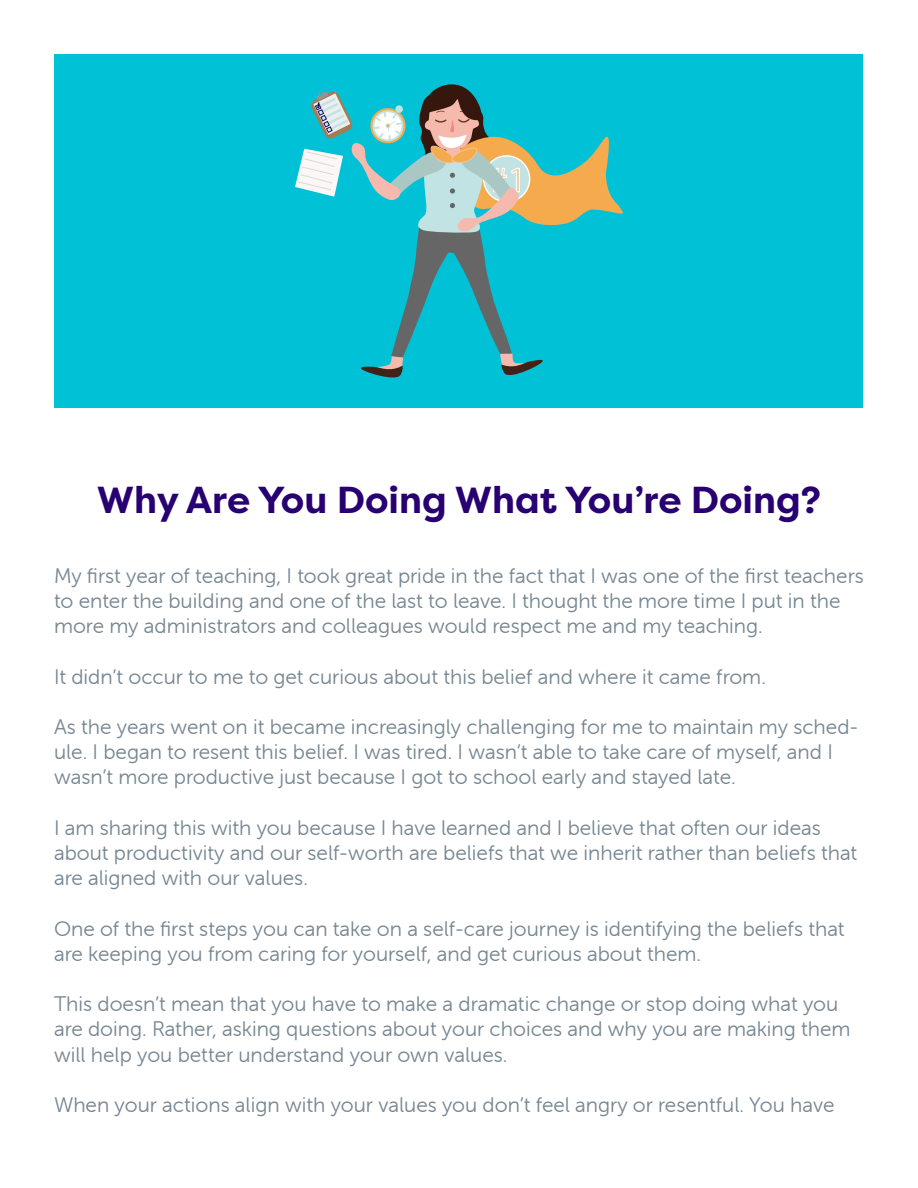
<style>
.page{position:relative;width:918px;height:1188px;background:#fff}
.page>*{position:absolute;margin:0;border:0;box-sizing:border-box;transform-origin:0 0}
.t1{font:700 37.5px "Filson Pro";color:#280071}
.t2{font:36px "Myriad Pro";color:#f7cf9e}
.t3{font:21px/25.2px "Museo Sans Rounded 300";color:#768692}
</style>
<div class="page">
<div style="left:54px;top:54px;width:808px;height:354px;background:#00c1d5"></div>
<svg style="left:295px;top:84px;width:328px;height:294px"></svg>
<h2 class="t2" style="left:490px;top:157px;width:38px">#1</h2>
<p class="t1" style="left:97px;top:476px;width:726px">Why Are You Doing What You’re Doing?</p>
<p class="t3" style="left:54px;top:563px;width:811px">My first year of teaching, I took great pride in the fact that I was one of the first teachers to enter the building and one of the last to leave. I thought the more time I put in the more my administrators and colleagues would respect me and my teaching.</p>
<p class="t3" style="left:54px;top:664px;width:713px">It didn’t occur to me to get curious about this belief and where it came from.</p>
<p class="t3" style="left:54px;top:714px;width:806px">As the years went on it became increasingly challenging for me to maintain my sched&shy;ule. I began to resent this belief. I was tired. I wasn’t able to take care of myself, and I wasn’t more productive just because I got to school early and stayed late.</p>
<p class="t3" style="left:54px;top:815px;width:805px">I am sharing this with you because I have learned and I believe that often our ideas about productivity and our self-worth are beliefs that we inherit rather than beliefs that are aligned with our values.</p>
<p class="t3" style="left:54px;top:916px;width:792px">One of the first steps you can take on a self-care journey is identifying the beliefs that are keeping you from caring for yourself, and get curious about them.</p>
<p class="t3" style="left:54px;top:992px;width:798px">This doesn’t mean that you have to make a dramatic change or stop doing what you are doing. Rather, asking questions about your choices and why you are making them will help you better understand your own values.</p>
<p class="t3" style="left:54px;top:1092px;width:782px">When your actions align with your values you don’t feel angry or resentful. You have</p>
</div>
